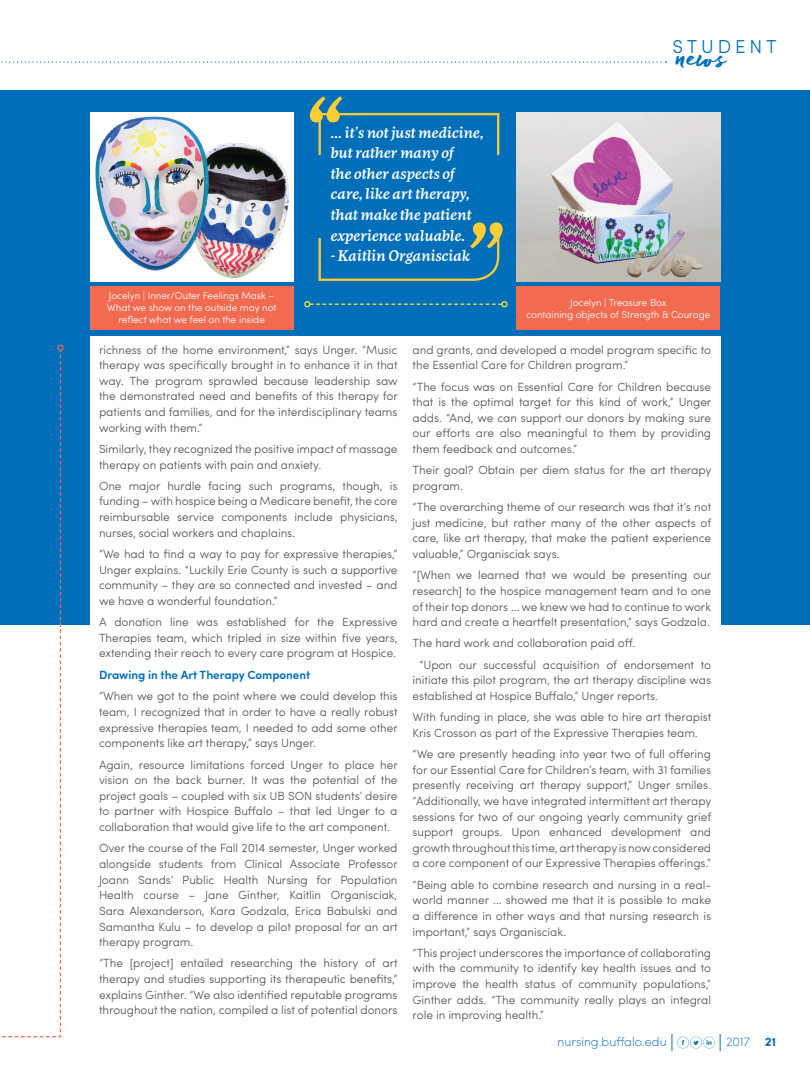
<style>
.page{position:relative;width:810px;height:1080px;background:#fff}
.page>*{position:absolute;margin:0;border:0;box-sizing:border-box;transform-origin:0 0}
.t1{font:italic 500 95.88px "More Pro";color:#fecd33}
.t2{font:29.5px "Freeland";color:#006eb9}
.t3{font:300 18.75px "Sofia Pro";letter-spacing:.205em;color:#006eb9}
.t4{font:italic 500 14.62px/20.5px "More Pro";color:#fff}
.t5{font:200 12.5px "Sofia Pro";color:#006eb9}
.t6{font:300 11.88px/15.6px "Sofia Pro";letter-spacing:-.005em;color:#57585a;text-align:justify}
.t7{font:600 11.88px "Sofia Pro";letter-spacing:-.005em;color:#006eb9}
.t8{font:300 10px/12px "Sofia Pro";letter-spacing:-.005em;color:#fff;text-align:center}
.s1{font-weight:700}
</style>
<div class="page">
<div style="left:0;top:90px;width:810px;height:534px;background:#006eb9"></div>
<div style="left:90px;top:336px;width:630px;height:715px;background:#fff"></div>
<svg style="left:672px;top:1034px;width:49px;height:17px"></svg>
<svg style="left:1px;top:61px;width:665px;height:2px"></svg>
<svg style="left:0;top:344px;width:62px;height:694px"></svg>
<div style="left:57px;top:345px;width:7px;height:6px;border:1px solid #f26b50;border-radius:50%"></div>
<img style="left:90px;top:112px;width:203px;height:170px">
<img style="left:517px;top:112px;width:203px;height:170px">
<svg style="left:318px;top:113px;width:182px;height:168px"></svg>
<div style="left:314px;top:156px;width:195px;height:82px;background:#006eb9"></div>
<div style="left:90px;top:286px;width:203px;height:43px;background:#f26b50"></div>
<div style="left:517px;top:286px;width:203px;height:43px;background:#f26b50"></div>
<svg style="left:304px;top:301px;width:197px;height:6px"></svg>
<div style="left:501px;top:301px;width:7px;height:6px;border:1px solid #f4ed35;border-radius:50%"></div>
<p class="t8" style="left:109px;top:289px;width:167px">Jocelyn | Inner/Outer Feelings Mask –</p>
<p class="t8" style="left:107px;top:301px;width:171px">What we show on the outside may not</p>
<p class="t8" style="left:118px;top:313px;width:148px">reflect what we feel on the inside</p>
<h1 class="t1" style="left:302px;top:73px;width:40px">“</h1>
<p class="t4" style="left:331px;top:122px;width:154px">… it’s not just medicine, but rather many of<br>the other aspects of care, like art therapy, that make the patient experience valuable.</p>
<p class="t4" style="left:331px;top:245px;width:141px">- Kaitlin Organisciak</p>
<h1 class="t1" style="left:464px;top:194px;width:40px">”</h1>
<h3 class="t3" style="left:672px;top:32px;width:106px">STUDENT</h3>
<h2 class="t2" style="left:676px;top:37px;width:52px">news</h2>
<p class="t8" style="left:526px;top:295px;width:186px">Jocelyn | Treasure Box<br>containing objects of Strength &amp; Courage</p>
<p class="t6" style="left:99px;top:341px;width:300px">richness of the home environment,” says Unger. “Music therapy was specifically brought in to enhance it in that way. The program sprawled because leadership saw the demonstrated need and benefits of this therapy for patients and families, and for the interdisciplinary teams working with them.”</p>
<p class="t6" style="left:99px;top:440px;width:300px">Similarly, they recognized the positive impact of massage therapy on patients with pain and anxiety.</p>
<p class="t6" style="left:99px;top:477px;width:300px">One major hurdle facing such programs, though, is funding – with hospice being a Medicare benefit, the core reimbursable service components include physicians, nurses, social workers and chaplains.</p>
<p class="t6" style="left:99px;top:545px;width:300px">“We had to find a way to pay for expressive therapies,” Unger explains. “Luckily Erie County is such a supportive community – they are so connected and invested – and we have a wonderful foundation.”</p>
<p class="t6" style="left:99px;top:613px;width:300px">A donation line was established for the Expressive Therapies team, which tripled in size within five years, extending their reach to every care program at Hospice.</p>
<p class="t7" style="left:99px;top:666px;width:213px">Drawing in the Art Therapy Component</p>
<p class="t6" style="left:99px;top:688px;width:300px">“When we got to the point where we could develop this team, I recognized that in order to have a really robust expressive therapies team, I needed to add some other components like art therapy,” says Unger.</p>
<p class="t6" style="left:99px;top:756px;width:300px">Again, resource limitations forced Unger to place her vision on the back burner. It was the potential of the project goals – coupled with six UB SON students’ desire to partner with Hospice Buffalo – that led Unger to a collaboration that would give life to the art component.</p>
<p class="t6" style="left:99px;top:840px;width:300px">Over the course of the Fall 2014 semester, Unger worked alongside students from Clinical Associate Professor Joann Sands’ Public Health Nursing for Population Health course – Jane Ginther, Kaitlin Organisciak, Sara Alexanderson, Kara Godzala, Erica Babulski and Samantha Kulu – to develop a pilot proposal for an art therapy program.</p>
<p class="t6" style="left:99px;top:955px;width:300px">“The [project] entailed researching the history of art therapy and studies supporting its therapeutic benefits,” explains Ginther. “We also identified reputable programs throughout the nation, compiled a list of potential donors</p>
<p class="t6" style="left:413px;top:341px;width:300px">and grants, and developed a model program specific to the Essential Care for Children program.”</p>
<p class="t6" style="left:413px;top:378px;width:300px">“The focus was on Essential Care for Children because that is the optimal target for this kind of work,” Unger adds. “And, we can support our donors by making sure our efforts are also meaningful to them by providing them feedback and outcomes.”</p>
<p class="t6" style="left:413px;top:462px;width:300px">Their goal? Obtain per diem status for the art therapy program.</p>
<p class="t6" style="left:413px;top:498px;width:300px">“The overarching theme of our research was that it’s not just medicine, but rather many of the other aspects of care, like art therapy, that make the patient experience valuable,” Organisciak says.</p>
<p class="t6" style="left:413px;top:567px;width:300px">“[When we learned that we would be presenting our research] to the hospice management team and to one of their top donors … we knew we had to continue to work hard and create a heartfelt presentation,” says Godzala.</p>
<p class="t6" style="left:419px;top:632px;width:293px;line-height:21.2px;text-indent:-7px">The hard work and collaboration paid off.<br>“Upon our successful acquisition of endorsement to</p>
<p class="t6" style="left:413px;top:672px;width:300px">initiate this pilot program, the art therapy discipline was established at Hospice Buffalo,” Unger reports.</p>
<p class="t6" style="left:413px;top:708px;width:300px">With funding in place, she was able to hire art therapist<br>Kris Crosson as part of the Expressive Therapies team.</p>
<p class="t6" style="left:413px;top:745px;width:300px">“We are presently heading into year two of full offering for our Essential Care for Children’s team, with 31 families presently receiving art therapy support,” Unger smiles. “Additionally, we have integrated intermittent art therapy sessions for two of our ongoing yearly community grief support groups. Upon enhanced development and growth throughout this time, art therapy is now considered a core component of our Expressive Therapies offerings.”</p>
<p class="t6" style="left:413px;top:876px;width:300px">“Being able to combine research and nursing in a real&shy;world manner … showed me that it is possible to make a difference in other ways and that nursing research is important,” says Organisciak.</p>
<p class="t6" style="left:413px;top:944px;width:300px">“This project underscores the importance of collaborating with the community to identify key health issues and to improve the health status of community populations,” Ginther adds. “The community really plays an integral role in improving health.”</p>
<p class="t5" style="left:558px;top:1033px;width:111px">nursing.buffalo.edu</p>
<p class="t5" style="left:726px;top:1033px;width:52px">2017 <span class="s1">21</span></p>
</div>
